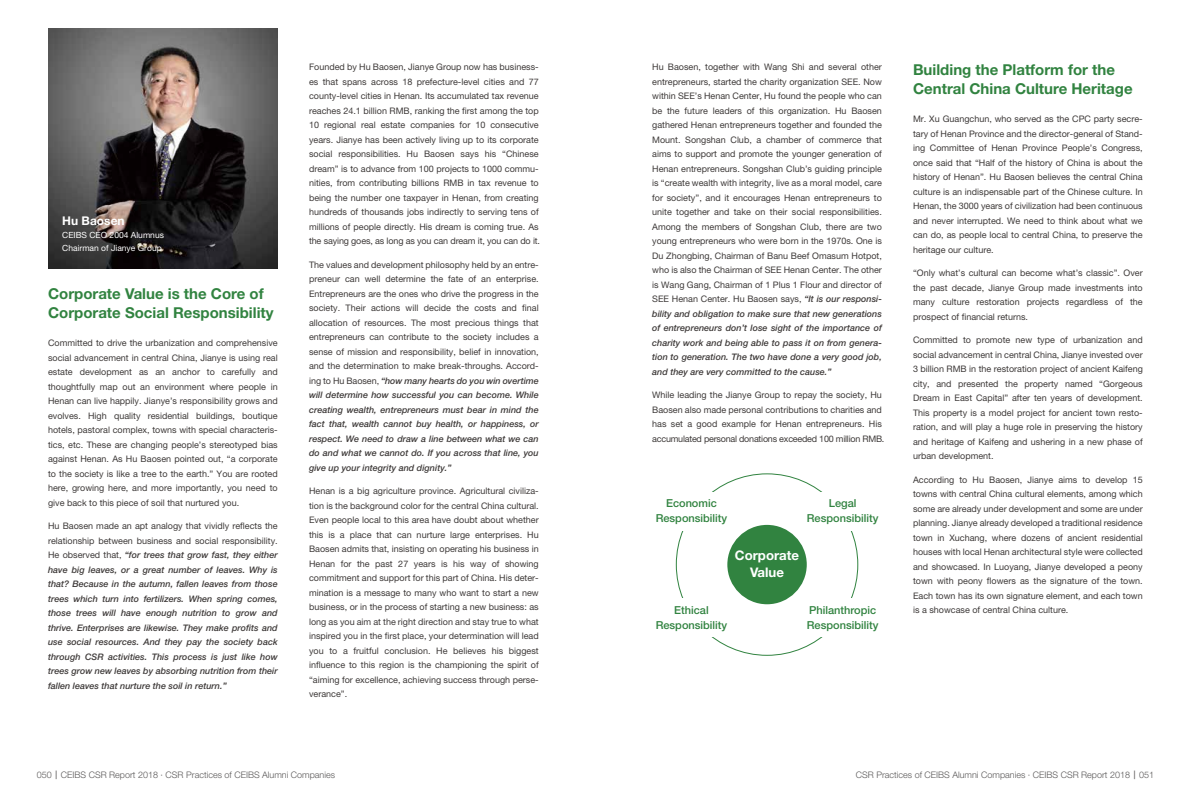
<style>
.page{position:relative;width:1191px;height:808px;background:#fff}
.page>*{position:absolute;margin:0;border:0;box-sizing:border-box;transform-origin:0 0}
.t1{font:700 15px/19px "Helvetica Neue LT Pro";color:#318340}
.t2{font:700 13.2px/16.1px "Helvetica Neue LT Pro";color:#fff;text-align:center}
.t3{font:700 12px "Helvetica Neue LT Pro";color:#fff}
.t4{font:500 11px/14.9px "Helvetica Neue LT Pro";color:#318340;text-align:center}
.t5{font:9px/14.5px "Helvetica Neue LT Pro";color:#3e3a39;text-align:justify}
.t6{font:italic 500 9px/14.5px "Helvetica Neue LT Pro";color:#3e3a39;text-align:justify}
.t7{font:300 9px "Helvetica Neue LT Pro";color:#595757}
.t8{font:8.5px/13px "Helvetica Neue LT Pro";color:#fff}
.s1{font-weight:400;font-style:normal}
.s2{font-weight:500;font-style:italic}
.s3{font-family:"HY Qi Hei EES";font-weight:400}
</style>
<div class="page">
<img style="left:48px;top:28px;width:230px;height:241px">
<div style="left:727px;top:525px;width:79px;height:79px;background:#318340;border-radius:50%"></div>
<h3 class="t3" style="left:62px;top:213px;width:64px">Hu Baosen</h3>
<p class="t8" style="left:62px;top:228px;width:103px">CEIBS CEO 2004 Alumnus<br>Chairman of Jianye Group</p>
<h1 class="t1" style="left:48px;top:284px;width:227px">Corporate Value is the Core of<br>Corporate Social Responsibility</h1>
<p class="t5" style="left:48px;top:335px;width:231px">Committed to drive the urbanization and comprehensive social advancement in central China, Jianye is using real estate development as an anchor to carefully and thoughtfully map out an environment where people in Henan can live happily. Jianye’s responsibility grows and evolves. High quality residential buildings, boutique hotels, pastoral complex, towns with special characteris&shy;tics, etc. These are changing people’s stereotyped bias against Henan. As Hu Baosen pointed out, “a corporate to the society is like a tree to the earth.” You are rooted here, growing here, and more importantly, you need to give back to this piece of soil that nurtured you.</p>
<p class="t6" style="left:48px;top:519px;width:231px"><span class="s1">Hu Baosen made an apt analogy that vividly reflects the relationship between business and social responsibility.<br>He observed that,</span> “for trees that grow fast, they either have big leaves, or a great number of leaves. Why is that? Because in the autumn, fallen leaves from those trees which turn into fertilizers. When spring comes, those trees will have enough nutrition to grow and thrive. Enterprises are likewise. They make profits and use social resources. And they pay the society back through CSR activities. This process is just like how trees grow new leaves by absorbing nutrition from their fallen leaves that nurture the soil in return.”</p>
<p class="t5" style="left:309px;top:59px;width:232px;text-align:left">Founded by Hu Baosen, Jianye Group now has business&shy;es that spans across 18 prefecture-level cities and 77 county-level cities in Henan. Its accumulated tax revenue reaches 24.1 billion RMB, ranking the first among the top 10 regional real estate companies for 10 consecutive years. Jianye has been actively living up to its corporate social responsibilities. Hu Baosen says his “Chinese dream” is to advance from 100 projects to 1000 commu&shy;nities, from contributing billions RMB in tax revenue to being the number one taxpayer in Henan, from creating hundreds of thousands jobs indirectly to serving tens of millions of people directly. His dream is coming true. As the saying goes, as long as you can dream it, you can do it.</p>
<p class="t5" style="left:309px;top:257px;width:231px">The values and development philosophy held by an entre&shy;preneur can well determine the fate of an enterprise.<br>Entrepreneurs are the ones who drive the progress in the society. Their actions will decide the costs and final allocation of resources. The most precious things that entrepreneurs can contribute to the society includes a sense of mission and responsibility, belief in innovation, and the determination to make break-throughs. Accord&shy;ing to Hu Baosen, <span class="s2">“how many hearts do you win overtime will determine how successful you can become. While creating wealth, entrepreneurs must bear in mind the fact that, wealth cannot buy health, or happiness, or respect. We need to draw a line between what we can do and what we cannot do. If you across that line, you give up your integrity and dignity.”</span></p>
<p class="t5" style="left:309px;top:483px;width:231px">Henan is a big agriculture province. Agricultural civiliza&shy;tion is the background color for the central China cultural.<br>Even people local to this area have doubt about whether this is a place that can nurture large enterprises. Hu Baosen admits that, insisting on operating his business in Henan for the past 27 years is his way of showing commitment and support for this part of China. His deter&shy;mination is a message to many who want to start a new business, or in the process of starting a new business: as long as you aim at the right direction and stay true to what inspired you in the first place, your determination will lead you to a fruitful conclusion. He believes his biggest influence to this region is the championing the spirit of “aiming for excellence, achieving success through perse&shy;verance”.</p>
<p class="t5" style="left:652px;top:59px;width:231px">Hu Baosen, together with Wang Shi and several other entrepreneurs, started the charity organization SEE. Now within SEE’s Henan Center, Hu found the people who can be the future leaders of this organization. Hu Baosen gathered Henan entrepreneurs together and founded the Mount. Songshan Club, a chamber of commerce that aims to support and promote the younger generation of Henan entrepreneurs. Songshan Club’s guiding principle is “create wealth with integrity, live as a moral model, care for society”, and it encourages Henan entrepreneurs to unite together and take on their social responsibilities.<br>Among the members of Songshan Club, there are two young entrepreneurs who were born in the 1970s. One is Du Zhongbing, Chairman of Banu Beef Omasum Hotpot, who is also the Chairman of SEE Henan Center. The other is Wang Gang, Chairman of 1 Plus 1 Flour and director of SEE Henan Center. Hu Baosen says, <span class="s2">“It is our responsi&shy;bility and obligation to make sure that new generations of entrepreneurs don’t lose sight of the importance of charity work and being able to pass it on from genera&shy;tion to generation. The two have done a very good job, and they are very committed to the cause.”</span></p>
<p class="t5" style="left:652px;top:387px;width:234px;text-align:left">While leading the Jianye Group to repay the society, Hu Baosen also made personal contributions to charities and has set a good example for Henan entrepreneurs. His accumulated personal donations exceeded 100 million RMB.</p>
<p class="t4" style="left:655px;top:496px;width:73px">Economic<br>Responsibility</p>
<p class="t4" style="left:807px;top:496px;width:73px">Legal<br>Responsibility</p>
<h2 class="t2" style="left:735px;top:547px;width:66px">Corporate<br>Value</h2>
<p class="t4" style="left:655px;top:602px;width:73px">Ethical<br>Responsibility</p>
<p class="t4" style="left:807px;top:602px;width:73px;text-align:left">Philanthropic<br>Responsibility</p>
<h1 class="t1" style="left:913px;top:60px;width:221px">Building the Platform for the<br>Central China Culture Heritage</h1>
<p class="t5" style="left:913px;top:112px;width:231px">Mr. Xu Guangchun, who served as the CPC party secre&shy;tary of Henan Province and the director-general of Stand&shy;ing Committee of Henan Province People’s Congress, once said that “Half of the history of China is about the history of Henan”. Hu Baosen believes the central China culture is an indispensable part of the Chinese culture. In Henan, the 3000 years of civilization had been continuous and never interrupted. We need to think about what we can do, as people local to central China, to preserve the heritage our culture.</p>
<p class="t5" style="left:913px;top:266px;width:231px">“Only what’s cultural can become what’s classic”. Over the past decade, Jianye Group made investments into many culture restoration projects regardless of the prospect of financial returns.</p>
<p class="t5" style="left:913px;top:333px;width:231px">Committed to promote new type of urbanization and social advancement in central China, Jianye invested over 3 billion RMB in the restoration project of ancient Kaifeng city, and presented the property named “Gorgeous Dream in East Capital” after ten years of development.<br>This property is a model project for ancient town resto&shy;ration, and will play a huge role in preserving the history and heritage of Kaifeng and ushering in a new phase of urban development.</p>
<p class="t5" style="left:913px;top:472px;width:231px">According to Hu Baosen, Jianye aims to develop 15 towns with central China cultural elements, among which some are already under development and some are under planning. Jianye already developed a traditional residence town in Xuchang, where dozens of ancient residential houses with local Henan architectural style were collected and showcased. In Luoyang, Jianye developed a peony town with peony flowers as the signature of the town.<br>Each town has its own signature element, and each town is a showcase of central China culture.</p>
<p class="t7" style="left:37px;top:769px;width:300px">050<span class="s3">｜</span>CEIBS CSR Report 2018 · CSR Practices of CEIBS Alumni Companies</p>
<p class="t7" style="left:856px;top:769px;width:300px">CSR Practices of CEIBS Alumni Companies · CEIBS CSR Report 2018<span class="s3">｜</span>051</p>
</div>
